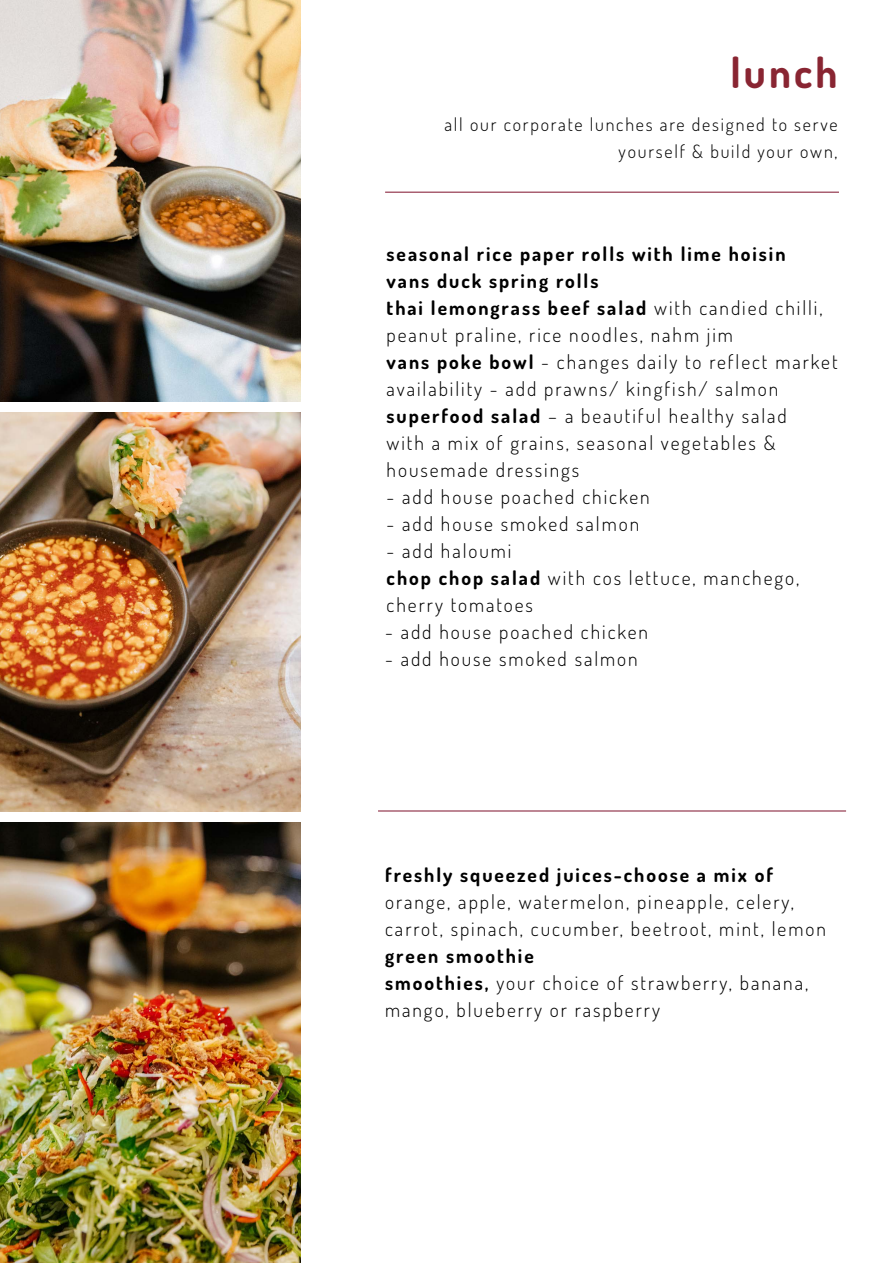
<style>
.page{position:relative;width:893px;height:1263px;background:#fff}
.page>*{position:absolute;margin:0;border:0;box-sizing:border-box;transform-origin:0 0}
.t1{font:700 42px "Dosis";letter-spacing:.075em;color:#892532}
.t2{font:300 19.5px/27px "Dosis";letter-spacing:.1em;color:#000}
.t3{font:700 19.5px "Dosis";letter-spacing:.1em;color:#000}
.t4{font:300 18px/27.6px "Dosis";letter-spacing:.1em;color:#000;text-align:right}
.s1{font-weight:700}
</style>
<div class="page">
<hr style="left:378px;top:811px;width:468px;height:1px;background:#7e102a">
<img style="left:0;top:0;width:301px;height:402px">
<img style="left:0;top:412px;width:301px;height:399px">
<img style="left:0;top:822px;width:301px;height:441px">
<hr style="left:385px;top:192px;width:454px;height:1px;background:#7e102a">
<h1 class="t1" style="left:730px;top:45px;width:109px">lunch</h1>
<p class="t4" style="left:444px;top:110px;width:395px">all our corporate lunches are designed to serve yourself &amp; build your own,</p>
<p class="t2" style="left:387px;top:240px;width:452px"><span class="s1">seasonal rice paper rolls with lime hoisin<br>vans duck spring rolls<br>thai lemongrass beef salad</span> with candied chilli, peanut praline, rice noodles, nahm jim<br><span class="s1">vans poke bowl</span> - changes daily to reflect market availability - add prawns/ kingfish/ salmon <span class="s1">superfood salad</span> – a beautiful healthy salad<br>with a mix of grains, seasonal vegetables &amp; housemade dressings</p>
<p class="t2" style="left:387px;top:483px;width:265px">- add house poached chicken</p>
<p class="t2" style="left:387px;top:510px;width:254px">- add house smoked salmon</p>
<p class="t2" style="left:387px;top:537px;width:414px">- add haloumi<br><span class="s1">chop chop salad</span> with cos lettuce, manchego, cherry tomatoes</p>
<p class="t2" style="left:385px;top:618px;width:265px">- add house poached chicken</p>
<p class="t2" style="left:385px;top:645px;width:254px">- add house smoked salmon</p>
<p class="t3" style="left:385px;top:862px;width:390px">freshly squeezed juices-choose a mix of</p>
<p class="t2" style="left:385px;top:888px;width:442px">orange, apple, watermelon, pineapple, celery, carrot, spinach, cucumber, beetroot, mint, lemon</p>
<p class="t2" style="left:385px;top:942px;width:425px"><span class="s1">green smoothie<br>smoothies,</span> your choice of strawberry, banana, mango, blueberry or raspberry</p>
</div>
